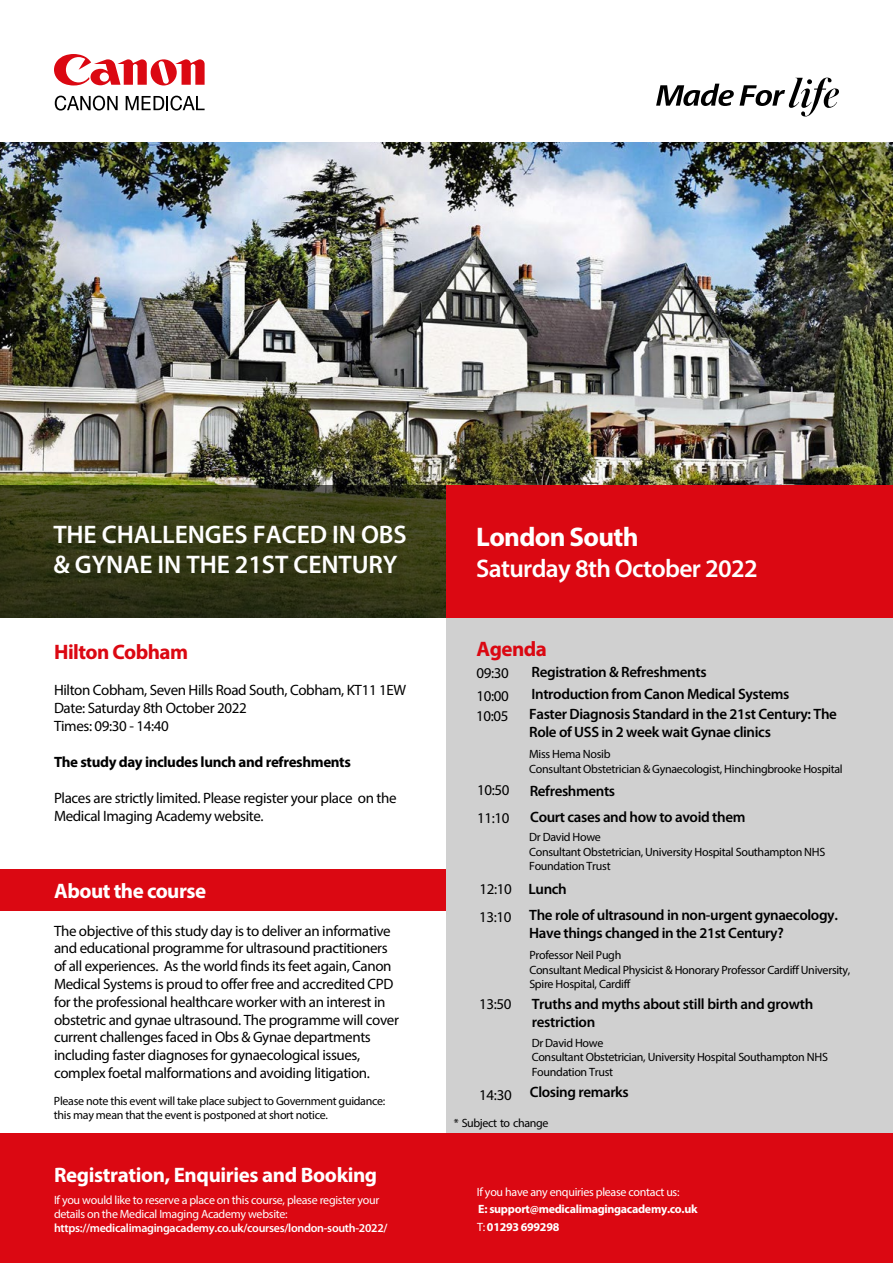
<style>
.page{position:relative;width:893px;height:1263px;background:#fff}
.page>*{position:absolute;margin:0;border:0;box-sizing:border-box;transform-origin:0 0}
.t1{font:700 27px "Myriad Pro";letter-spacing:-.025em;color:#fff}
.t2{font:600 25.5px/30px "Myriad Pro";letter-spacing:-.005em;color:#fff}
.t3{font:600 25.5px "Myriad Pro";letter-spacing:-.025em;color:#fff}
.t4{font:700 21px "Myriad Pro";letter-spacing:-.02em;color:#fff}
.t5{font:700 21px "Myriad Pro";letter-spacing:-.025em;color:#db0812}
.t6{font:15px/17.9px "Myriad Pro";letter-spacing:-.025em;color:#000}
.t7{font:600 15px/18px "Myriad Pro";letter-spacing:-.025em;color:#000}
.t8{font:700 15px "Myriad Pro";letter-spacing:-.025em;color:#000}
.t9{font:12px/14.4px "Myriad Pro";letter-spacing:-.025em;color:#000}
.t10{font:12px/14.1px "Myriad Pro";letter-spacing:-.025em;color:#fff}
.t11{font:600 12px "Myriad Pro";letter-spacing:-.025em;color:#fff}
.t12{font:700 12px/18px "Myriad Pro";letter-spacing:-.025em;color:#fff}
.s1{font-weight:400}
</style>
<div class="page">
<img style="left:0;top:142px;width:893px;height:343px">
<svg style="left:54px;top:54px;width:151px;height:31px"></svg>
<svg style="left:55px;top:96px;width:63px;height:15px"></svg>
<svg style="left:126px;top:96px;width:79px;height:15px"></svg>
<svg style="left:656px;top:78px;width:183px;height:39px"></svg>
<svg style="left:0;top:485px;width:446px;height:133px;fill:#333715"></svg>
<div style="left:0;top:870px;width:451px;height:41px;background:#db0812"></div>
<div style="left:446px;top:607px;width:447px;height:526px;background:#d0d0d0"></div>
<div style="left:0;top:1133px;width:893px;height:130px;background:#db0812"></div>
<div style="left:446px;top:485px;width:447px;height:133px;background:#db0812"></div>
<h2 class="t2" style="left:53px;top:518px;width:355px">THE CHALLENGES FACED IN OBS &amp; GYNAE IN THE 21ST CENTURY</h2>
<h3 class="t5" style="left:54px;top:638px;width:136px">Hilton Cobham</h3>
<p class="t6" style="left:54px;top:680px;width:354px">Hilton Cobham, Seven Hills Road South, Cobham, KT11 1EW<br>Date: Saturday 8th October 2022<br>Times: 09:30 - 14:40</p>
<p class="t8" style="left:54px;top:752px;width:298px">The study day includes lunch and refreshments</p>
<p class="t6" style="left:54px;top:788px;width:344px">Places are strictly limited. Please register your place on the<br>Medical Imaging Academy website.</p>
<h3 class="t4" style="left:54px;top:877px;width:153px">About the course</h3>
<p class="t6" style="left:54px;top:921px;width:346px">The objective of this study day is to deliver an informative and educational programme for ultrasound practitioners of all experiences. As the world finds its feet again, Canon Medical Systems is proud to offer free and accredited CPD for the professional healthcare worker with an interest in obstetric and gynae ultrasound. The programme will cover current challenges faced in Obs &amp; Gynae departments including faster diagnoses for gynaecological issues, complex foetal malformations and avoiding litigation.</p>
<p class="t9" style="left:54px;top:1094px;width:333px;line-height:14px">Please note this event will take place subject to Government guidance: this may mean that the event is postponed at short notice.</p>
<h3 class="t4" style="left:54px;top:1161px;width:325px">Registration, Enquiries and Booking</h3>
<p class="t10" style="left:54px;top:1193px;width:327px">If you would like to reserve a place on this course, please register your details on the Medical Imaging Academy website:</p>
<p class="t11" style="left:54px;top:1221px;width:335px">https://medicalimagingacademy.co.uk/courses/london-south-2022/</p>
<h1 class="t1" style="left:476px;top:519px;width:164px">London South</h1>
<h2 class="t3" style="left:476px;top:552px;width:283px">Saturday 8th October 2022</h2>
<h3 class="t5" style="left:477px;top:635px;width:72px">Agenda</h3>
<p class="t6" style="left:477px;top:662px;width:34px;line-height:22.8px">09:30<br>10:00</p>
<p class="t7" style="left:532px;top:661px;width:259px;line-height:21.3px">Registration &amp; Refreshments<br>Introduction from Canon Medical Systems</p>
<p class="t6" style="left:476px;top:707px;width:34px">10:05</p>
<p class="t7" style="left:529px;top:705px;width:309px">Faster Diagnosis Standard in the 21st Century: The<br>Role of USS in 2 week wait Gynae clinics</p>
<p class="t9" style="left:529px;top:747px;width:315px">Miss Hema Nosib<br>Consultant Obstetrician &amp; Gynaecologist, Hinchingbrooke Hospital</p>
<p class="t6" style="left:477px;top:781px;width:34px">10:50</p>
<p class="t7" style="left:530px;top:777px;width:217px;line-height:26.4px">Refreshments<br>Court cases and how to avoid them</p>
<p class="t9" style="left:529px;top:830px;width:298px">Dr David Howe<br>Consultant Obstetrician, University Hospital Southampton NHS<br>Foundation Trust</p>
<p class="t7" style="left:529px;top:875px;width:311px;line-height:26.1px">Lunch<br>The role of ultrasound in non-urgent gynaecology.</p>
<p class="t7" style="left:529px;top:923px;width:256px">Have things changed in the 21st Century?</p>
<p class="t9" style="left:529px;top:948px;width:323px">Professor Neil Pugh<br>Consultant Medical Physicist &amp; Honorary Professor Cardiff University,<br>Spire Hospital, Cardiff</p>
<p class="t7" style="left:532px;top:995px;width:283px">Truths and myths about still birth and growth restriction</p>
<p class="t9" style="left:532px;top:1035px;width:298px">Dr David Howe<br>Consultant Obstetrician, University Hospital Southampton NHS<br>Foundation Trust</p>
<p class="t7" style="left:530px;top:1083px;width:100px">Closing remarks</p>
<p class="t6" style="left:477px;top:809px;width:34px">11:10</p>
<p class="t6" style="left:480px;top:879px;width:34px">12:10</p>
<p class="t6" style="left:479px;top:908px;width:34px">13:10</p>
<p class="t6" style="left:479px;top:995px;width:34px">13:50</p>
<p class="t6" style="left:479px;top:1085px;width:34px">14:30</p>
<p class="t9" style="left:454px;top:1115px;width:96px">* Subject to change</p>
<p class="t10" style="left:477px;top:1184px;width:204px">If you have any enquiries please contact us:</p>
<p class="t12" style="left:477px;top:1200px;width:222px">E: support@medicalimagingacademy.co.uk<br><span class="s1">T:</span> 01293 699298</p>
</div>
